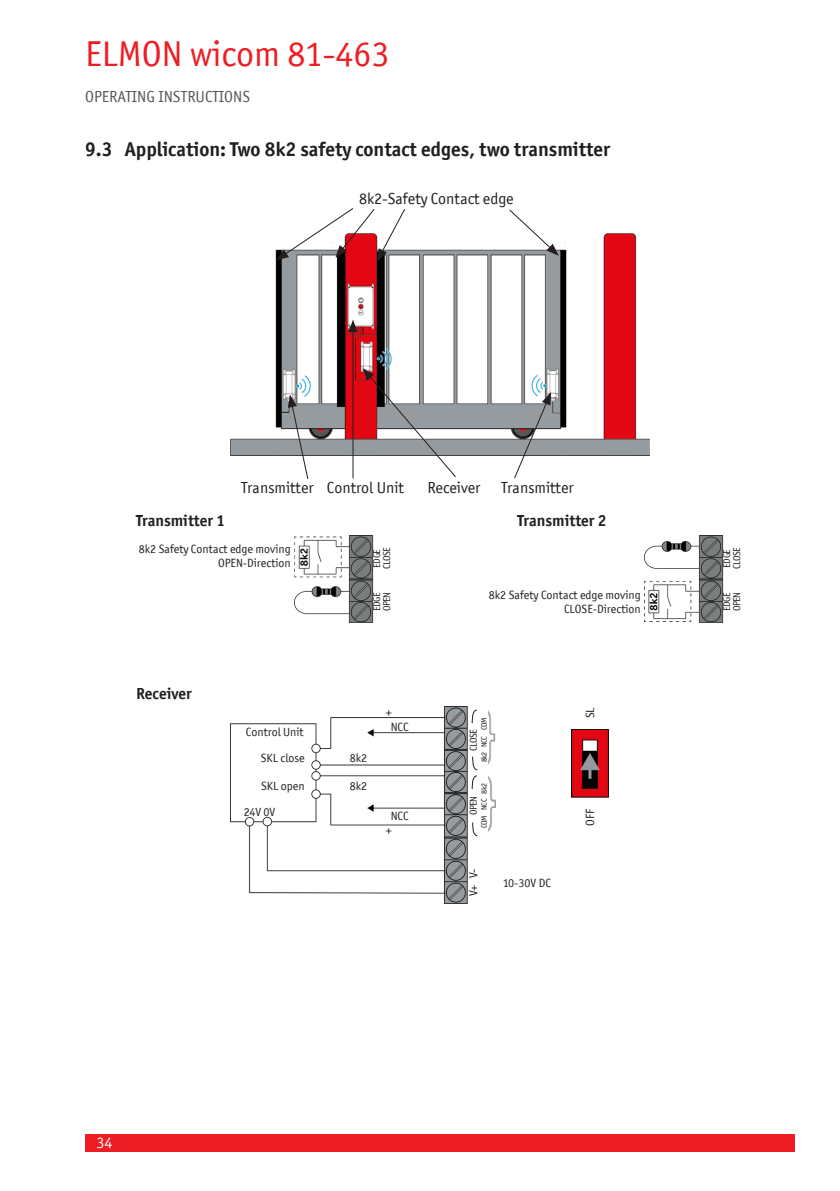
<style>
.page{position:relative;width:840px;height:1191px;background:#fff}
.page>*{position:absolute;margin:0;border:0;box-sizing:border-box;transform-origin:0 0}
.t1{font:36px "Officina San ITC";color:#ee1d23}
.t2{font:700 20px "Officina San ITC";color:#231f20}
.t3{font:16px "Officina San ITC";color:#231f20}
.t4{font:700 16px "Officina San ITC";color:#231f20}
.t5{font:16px "Officina San ITC";color:#57585a}
.t6{font:16px "Officina San ITC";color:#fff}
.t7{font:12px/14.4px "Officina San ITC";color:#231f20;text-align:right}
.t8{font:10px/10px "Officina San ITC";letter-spacing:-.05em;color:#231f20}
.t9{font:8px "Officina San ITC";letter-spacing:-.05em;color:#231f20}
</style>
<div class="page">
<div style="left:85px;top:1134px;width:709px;height:17px;background:#ee1d23"></div>
<img style="left:230px;top:233px;width:418px;height:223px">
<svg style="left:276px;top:208px;width:130px;height:54px"></svg>
<svg style="left:508px;top:209px;width:50px;height:47px"></svg>
<svg style="left:513px;top:392px;width:38px;height:87px"></svg>
<svg style="left:362px;top:368px;width:94px;height:109px"></svg>
<svg style="left:288px;top:394px;width:21px;height:85px"></svg>
<hr style="left:352px;top:329px;width:1px;height:149px;background:#231f20">
<svg style="left:348px;top:319px;width:9px;height:13px"></svg>
<img style="left:230px;top:706px;width:265px;height:197px">
<img style="left:571px;top:729px;width:37px;height:68px">
<div style="left:469px;top:708px;width:18px;height:63px;background:#fff"></div>
<svg style="left:471px;top:709px;width:6px;height:15px"></svg>
<div style="left:469px;top:774px;width:18px;height:63px;background:#fff"></div>
<svg style="left:472px;top:822px;width:6px;height:14px"></svg>
<svg style="left:471px;top:756px;width:7px;height:33px"></svg>
<div style="left:468px;top:868px;width:10px;height:28px;background:#fff"></div>
<img style="left:295px;top:536px;width:79px;height:86px">
<img style="left:644px;top:536px;width:80px;height:86px">
<h1 class="t1" style="left:85px;top:33px;width:306px">ELMON wicom 81-463</h1>
<h3 class="t5" style="left:85px;top:87px;width:166px">Operatin g instructions</h3>
<h2 class="t2" style="left:85px;top:137px;width:526px">9.3 Application: Two 8k2 safety contact edges, two transmitter</h2>
<h3 class="t3" style="left:359px;top:189px;width:156px">8k2-Safety Contact edge</h3>
<h3 class="t3" style="left:241px;top:478px;width:164px">Transmitter Control Unit</h3>
<h3 class="t3" style="left:427px;top:478px;width:55px">Receiver</h3>
<h3 class="t3" style="left:501px;top:478px;width:74px">Transmitter</h3>
<h3 class="t4" style="left:136px;top:510px;width:90px">Transmitter 1</h3>
<h3 class="t4" style="left:517px;top:510px;width:90px">Transmitter 2</h3>
<p class="t7" style="left:139px;top:541px;width:153px">8k2 Safety Contact edge moving<br>OPEN-Direction</p>
<p class="t8" style="left:371px;top:569px;width:24px;rotate:-90deg">EDGE<br>CLOSE</p>
<p class="t8" style="left:371px;top:611px;width:21px;rotate:-90deg">EDGE<br>OPEN</p>
<p class="t7" style="left:488px;top:587px;width:153px">8k2 Safety Contact edge moving<br>CLOSE-Direction</p>
<h3 class="t4" style="left:136px;top:683px;width:57px">Receiver</h3>
<p class="t7" style="left:385px;top:705px;width:7px">+</p>
<p class="t7" style="left:246px;top:724px;width:59px">Control Unit</p>
<p class="t7" style="left:390px;top:720px;width:13px">NCC</p>
<p class="t7" style="left:260px;top:750px;width:46px">SKL close</p>
<p class="t7" style="left:349px;top:751px;width:19px">8k2</p>
<p class="t7" style="left:261px;top:778px;width:45px">SKL open</p>
<p class="t7" style="left:349px;top:778px;width:19px">8k2</p>
<p class="t7" style="left:243px;top:804px;width:33px">24V 0V</p>
<p class="t7" style="left:390px;top:808px;width:13px">NCC</p>
<p class="t7" style="left:385px;top:823px;width:7px">+</p>
<p class="t8" style="left:468px;top:751px;width:24px;rotate:-90deg">CLOSE</p>
<p class="t9" style="left:479px;top:762px;width:46px;rotate:-90deg">8k2 NCC COM</p>
<p class="t8" style="left:468px;top:815px;width:21px;rotate:-90deg">OPEN</p>
<p class="t9" style="left:479px;top:828px;width:46px;rotate:-90deg">COM NCC 8k2</p>
<p class="t7" style="left:466px;top:896px;width:29px;rotate:-90deg">V+ V-</p>
<p class="t7" style="left:502px;top:875px;width:49px">10-30V DC</p>
<p class="t7" style="left:582px;top:718px;width:13px;rotate:-90deg">SL</p>
<p class="t7" style="left:582px;top:826px;width:18px;rotate:-90deg">OFF</p>
<p class="t8" style="left:721px;top:569px;width:24px;rotate:-90deg">EDGE<br>CLOSE</p>
<p class="t8" style="left:721px;top:611px;width:21px;rotate:-90deg">EDGE<br>OPEN</p>
<h3 class="t6" style="left:96px;top:1133px;width:18px">34</h3>
</div>
